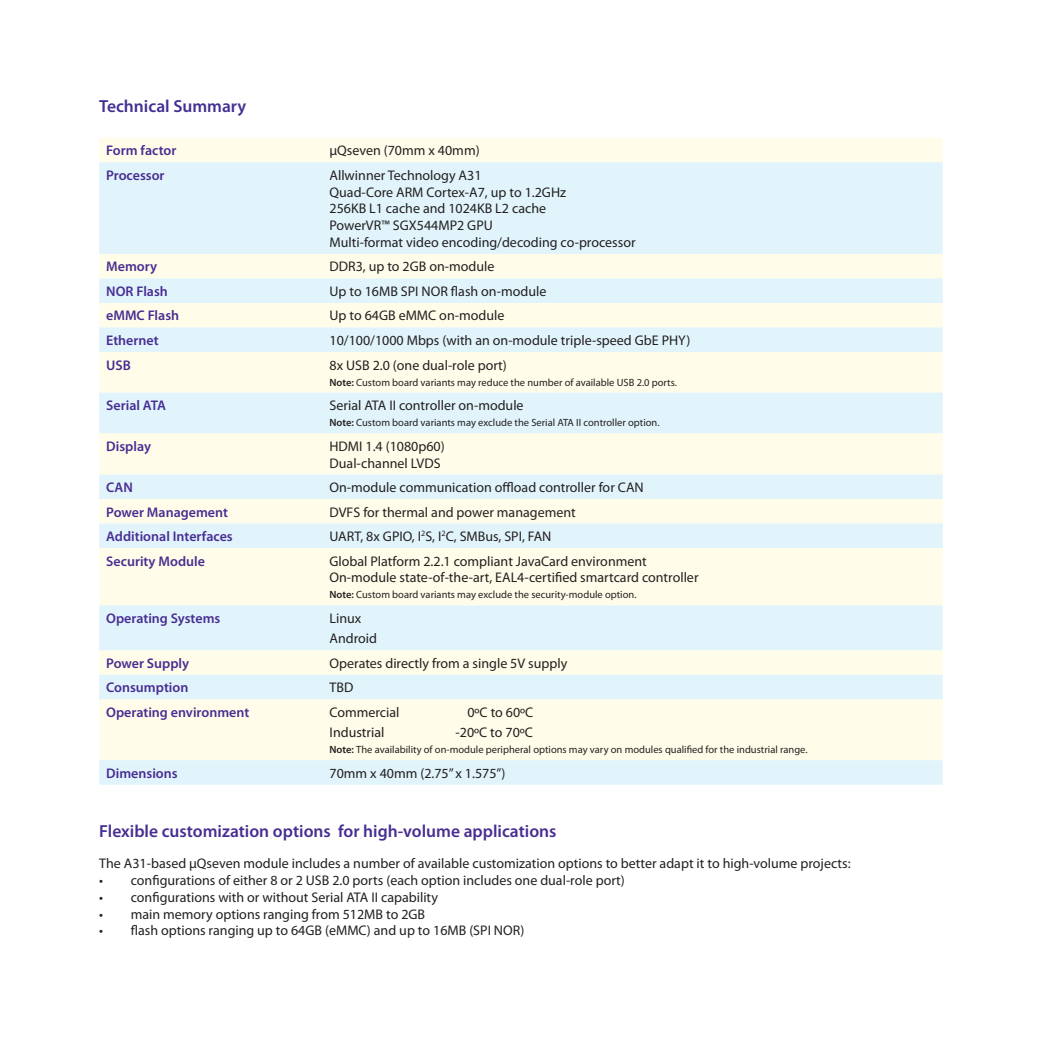
<style>
.page{position:relative;width:1042px;height:1042px;background:#fff}
.page>*{position:absolute;margin:0;border:0;box-sizing:border-box;transform-origin:0 0}
.t1{font:600 17.5px "Myriad Pro";color:#482e92}
.t2{font:600 17.5px "Myriad Pro";color:#452f92}
.t3{font:14px/16.8px "Myriad Pro";color:#231f20}
.t4{font:600 14px "Myriad Pro";color:#482e92}
.t5{font:10.5px "Myriad Pro";color:#231f20}
.s1{font-weight:600}
</style>
<div class="page">
<div style="left:99px;top:138px;width:844px;height:24px;background:#fffde9"></div>
<svg style="left:99px;top:162px;width:844px;height:623px;background:#eff8f2"></svg>
<p class="t2" style="left:99px;top:95px;width:149px">Technical Summary</p>
<p class="t4" style="left:106px;top:142px;width:72px">Form factor</p>
<p class="t3" style="left:329px;top:142px;width:152px">µQseven (70mm x 40mm)</p>
<p class="t4" style="left:106px;top:166px;width:60px">Processor</p>
<p class="t3" style="left:329px;top:166px;width:154px">Allwinner Technology A31</p>
<p class="t3" style="left:329px;top:183px;width:238px">Quad-Core ARM Cortex-A7, up to 1.2GHz<br>256KB L1 cache and 1024KB L2 cache</p>
<p class="t3" style="left:329px;top:217px;width:165px">PowerVR™ SGX544MP2 GPU</p>
<p class="t3" style="left:329px;top:234px;width:308px">Multi-format video encoding/decoding co-processor</p>
<p class="t4" style="left:106px;top:258px;width:52px">Memory</p>
<p class="t3" style="left:329px;top:258px;width:166px">DDR3, up to 2GB on-module</p>
<p class="t4" style="left:106px;top:282px;width:63px">NOR Flash</p>
<p class="t3" style="left:329px;top:283px;width:218px">Up to 16MB SPI NOR flash on-module</p>
<p class="t4" style="left:106px;top:307px;width:74px">eMMC Flash</p>
<p class="t3" style="left:329px;top:307px;width:176px">Up to 64GB eMMC on-module</p>
<p class="t4" style="left:106px;top:331px;width:54px">Ethernet</p>
<p class="t3" style="left:329px;top:332px;width:362px">10/100/1000 Mbps (with an on-module triple-speed GbE PHY)</p>
<p class="t4" style="left:106px;top:356px;width:26px">USB</p>
<p class="t3" style="left:329px;top:356px;width:179px">8x USB 2.0 (one dual-role port)</p>
<p class="t5" style="left:329px;top:376px;width:349px"><span class="s1">Note:</span> Custom board variants may reduce the number of available USB 2.0 ports.</p>
<p class="t4" style="left:106px;top:396px;width:61px">Serial ATA</p>
<p class="t3" style="left:329px;top:397px;width:196px">Serial ATA II controller on-module</p>
<p class="t5" style="left:329px;top:416px;width:331px"><span class="s1">Note:</span> Custom board variants may exclude the Serial ATA II controller option.</p>
<p class="t4" style="left:106px;top:437px;width:46px">Display</p>
<p class="t3" style="left:329px;top:437px;width:117px">HDMI 1.4 (1080p60)</p>
<p class="t3" style="left:329px;top:454px;width:113px">Dual-channel LVDS</p>
<p class="t4" style="left:106px;top:478px;width:28px">CAN</p>
<p class="t3" style="left:329px;top:479px;width:316px">On-module communication offload controller for CAN</p>
<p class="t4" style="left:106px;top:503px;width:123px">Power Management</p>
<p class="t3" style="left:329px;top:503px;width:248px">DVFS for thermal and power management</p>
<p class="t4" style="left:106px;top:527px;width:128px">Additional Interfaces</p>
<p class="t3" style="left:329px;top:528px;width:223px">UART, 8x GPIO, I<sup>2</sup>S, I<sup>2</sup>C, SMBus, SPI, FAN</p>
<p class="t4" style="left:106px;top:552px;width:100px">Security Module</p>
<p class="t3" style="left:329px;top:552px;width:319px">Global Platform 2.2.1 compliant JavaCard environment</p>
<p class="t3" style="left:329px;top:569px;width:370px">On-module state-of-the-art, EAL4-certified smartcard controller</p>
<p class="t5" style="left:329px;top:588px;width:308px"><span class="s1">Note:</span> Custom board variants may exclude the security-module option.</p>
<p class="t4" style="left:106px;top:609px;width:116px">Operating Systems</p>
<p class="t3" style="left:329px;top:609px;width:33px">Linux</p>
<p class="t3" style="left:329px;top:630px;width:49px">Android</p>
<p class="t4" style="left:106px;top:654px;width:84px">Power Supply</p>
<p class="t3" style="left:329px;top:654px;width:239px">Operates directly from a single 5V supply</p>
<p class="t4" style="left:106px;top:679px;width:84px">Consumption</p>
<p class="t3" style="left:329px;top:679px;width:25px">TBD</p>
<p class="t4" style="left:106px;top:703px;width:145px">Operating environment</p>
<p class="t3" style="left:329px;top:703px;width:72px">Commercial</p>
<p class="t3" style="left:467px;top:703px;width:67px">0ºC to 60ºC</p>
<p class="t3" style="left:329px;top:724px;width:57px">Industrial</p>
<p class="t3" style="left:455px;top:724px;width:79px">-20ºC to 70ºC</p>
<p class="t5" style="left:329px;top:743px;width:479px"><span class="s1">Note:</span> The availability of on-module peripheral options may vary on modules qualified for the industrial range.</p>
<p class="t4" style="left:106px;top:764px;width:73px">Dimensions</p>
<p class="t3" style="left:329px;top:764px;width:177px">70mm x 40mm (2.75” x 1.575”)</p>
<p class="t1" style="left:99px;top:820px;width:459px">Flexible customization options for high-volume applications</p>
<p class="t3" style="left:99px;top:855px;width:753px">The A31-based µQseven module includes a number of available customization options to better adapt it to high-volume projects:</p>
<p class="t3" style="left:99px;top:872px;width:527px">• configurations of either 8 or 2 USB 2.0 ports (each option includes one dual-role port)</p>
<p class="t3" style="left:99px;top:888px;width:340px">• configurations with or without Serial ATA II capability</p>
<p class="t3" style="left:99px;top:905px;width:327px">• main memory options ranging from 512MB to 2GB</p>
<p class="t3" style="left:99px;top:922px;width:427px">• flash options ranging up to 64GB (eMMC) and up to 16MB (SPI NOR)</p>
</div>
